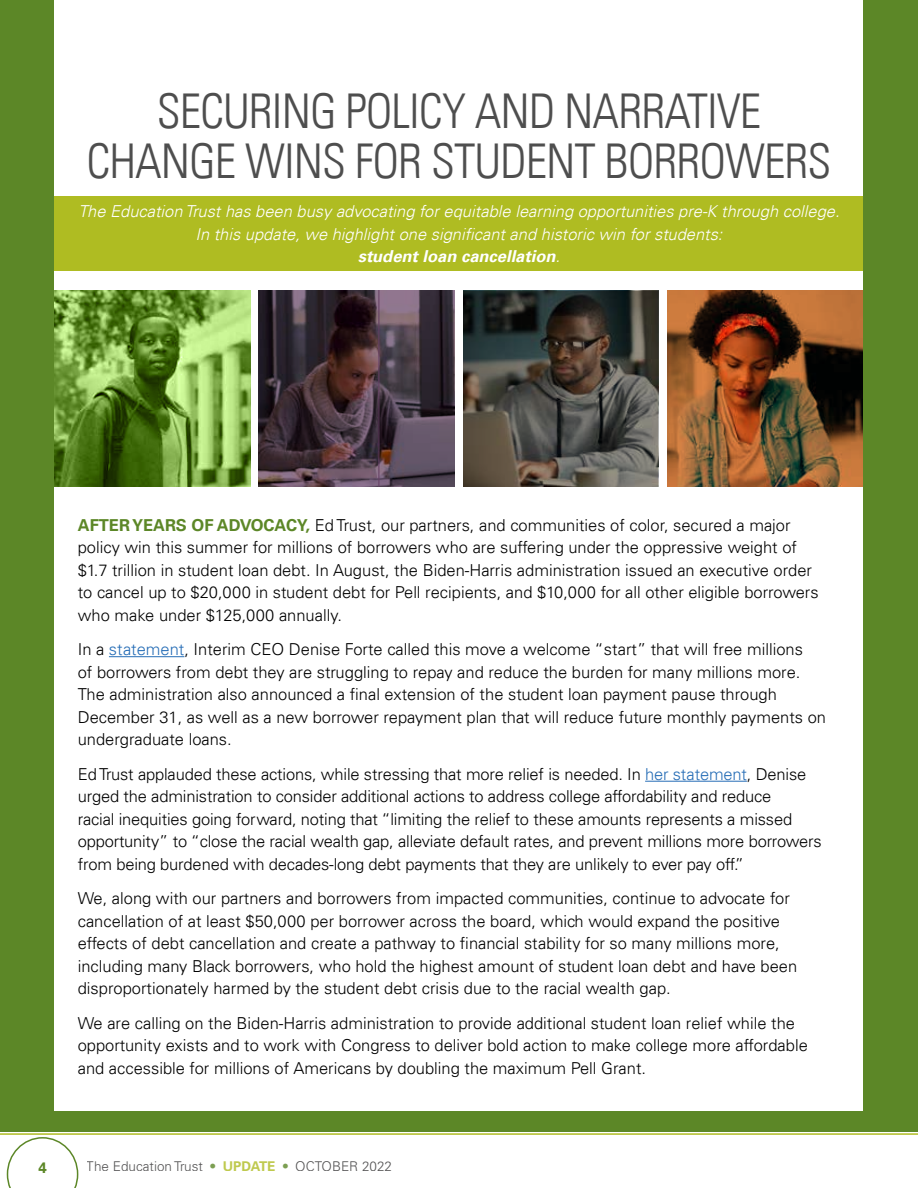
<style>
.page{position:relative;width:918px;height:1188px;background:#fff}
.page>*{position:absolute;margin:0;border:0;box-sizing:border-box;transform-origin:0 0}
.t1{font:300 condensed 48px/49.5px "Univers LT";letter-spacing:-.02em;color:#4e4e4e;text-align:center}
.t2{font:300 16.5px/22.5px "Univers LT";color:#000}
.t3{font:italic 300 16.5px/22.5px "Univers LT";color:#fff;text-align:center}
.t4{font:700 15px "Univers LT";color:#5c8727}
.t5{font:300 13.5px "Univers LT";color:#292829}
.s1{font-weight:700}
.s2{font-weight:700;color:#5c8727}
.s3{color:#266db6}
.s4{font-weight:700;color:#afbc22}
</style>
<div class="page">
<hr style="left:0;top:1133px;width:918px;height:2px;background:#afbc22">
<svg style="left:7px;top:1137px;width:71px;height:51px"></svg>
<div style="left:0;top:0;width:918px;height:1131px;background:#5c8727"></div>
<div style="left:55px;top:0;width:808px;height:1110px;background:#fff"></div>
<hr style="left:109px;top:656px;width:75px;height:1px;background:#266db6">
<hr style="left:645px;top:781px;width:102px;height:1px;background:#266db6">
<div style="left:55px;top:197px;width:808px;height:74px;background:#afbc22"></div>
<svg style="left:55px;top:291px;width:195px;height:195px;background:#70993d"></svg>
<svg style="left:259px;top:291px;width:120px;height:195px;background:#3e2d35"></svg>
<svg style="left:379px;top:291px;width:75px;height:195px;background:#4d404e"></svg>
<svg style="left:463px;top:291px;width:196px;height:195px;background:#494740"></svg>
<img style="left:667px;top:291px;width:196px;height:195px">
<h1 class="t1" style="left:86px;top:87px;width:747px">SECURING POLICY AND NARRATIVE<br>CHANGE WINS FOR STUDENT BORROWERS</h1>
<p class="t3" style="left:78px;top:200px;width:763px">The Education Trust has been busy advocating for equitable learning opportunities pre-K through college.<br>In this update, we highlight one significant and historic win for students:<br><span class="s1">student loan cancellation</span>.</p>
<p class="t2" style="left:78px;top:513px;width:742px"><span class="s2">AFTER YEARS OF ADVOCACY,</span> Ed Trust, our partners, and communities of color, secured a major policy win this summer for millions of borrowers who are suffering under the oppressive weight of $1.7 trillion in student loan debt. In August, the Biden-Harris administration issued an executive order to cancel up to $20,000 in student debt for Pell recipients, and $10,000 for all other eligible borrowers who make under $125,000 annually.</p>
<p class="t2" style="left:78px;top:638px;width:750px">In a <span class="s3">statement</span>, Interim CEO Denise Forte called this move a welcome “start” that will free millions<br>of borrowers from debt they are struggling to repay and reduce the burden for many millions more.<br>The administration also announced a final extension of the student loan payment pause through December 31, as well as a new borrower repayment plan that will reduce future monthly payments on undergraduate loans.</p>
<p class="t2" style="left:78px;top:763px;width:745px">Ed Trust applauded these actions, while stressing that more relief is needed. In <span class="s3">her statement</span>, Denise urged the administration to consider additional actions to address college affordability and reduce<br>racial inequities going forward, noting that “limiting the relief to these amounts represents a missed opportunity” to “close the racial wealth gap, alleviate default rates, and prevent millions more borrowers from being burdened with decades-long debt payments that they are unlikely to ever pay off.”</p>
<p class="t2" style="left:78px;top:887px;width:721px">We, along with our partners and borrowers from impacted communities, continue to advocate for cancellation of at least $50,000 per borrower across the board, which would expand the positive effects of debt cancellation and create a pathway to financial stability for so many millions more, including many Black borrowers, who hold the highest amount of student loan debt and have been disproportionately harmed by the student debt crisis due to the racial wealth gap.</p>
<p class="t2" style="left:78px;top:1012px;width:732px">We are calling on the Biden-Harris administration to provide additional student loan relief while the opportunity exists and to work with Congress to deliver bold action to make college more affordable and accessible for millions of Americans by doubling the maximum Pell Grant.</p>
<p class="t4" style="left:38px;top:1159px;width:10px">4</p>
<p class="t5" style="left:87px;top:1158px;width:307px">The Education Trust <span class="s2">•</span> <span class="s4">UPDATE</span> <span class="s2">•</span> OCTOBER 2022</p>
</div>
